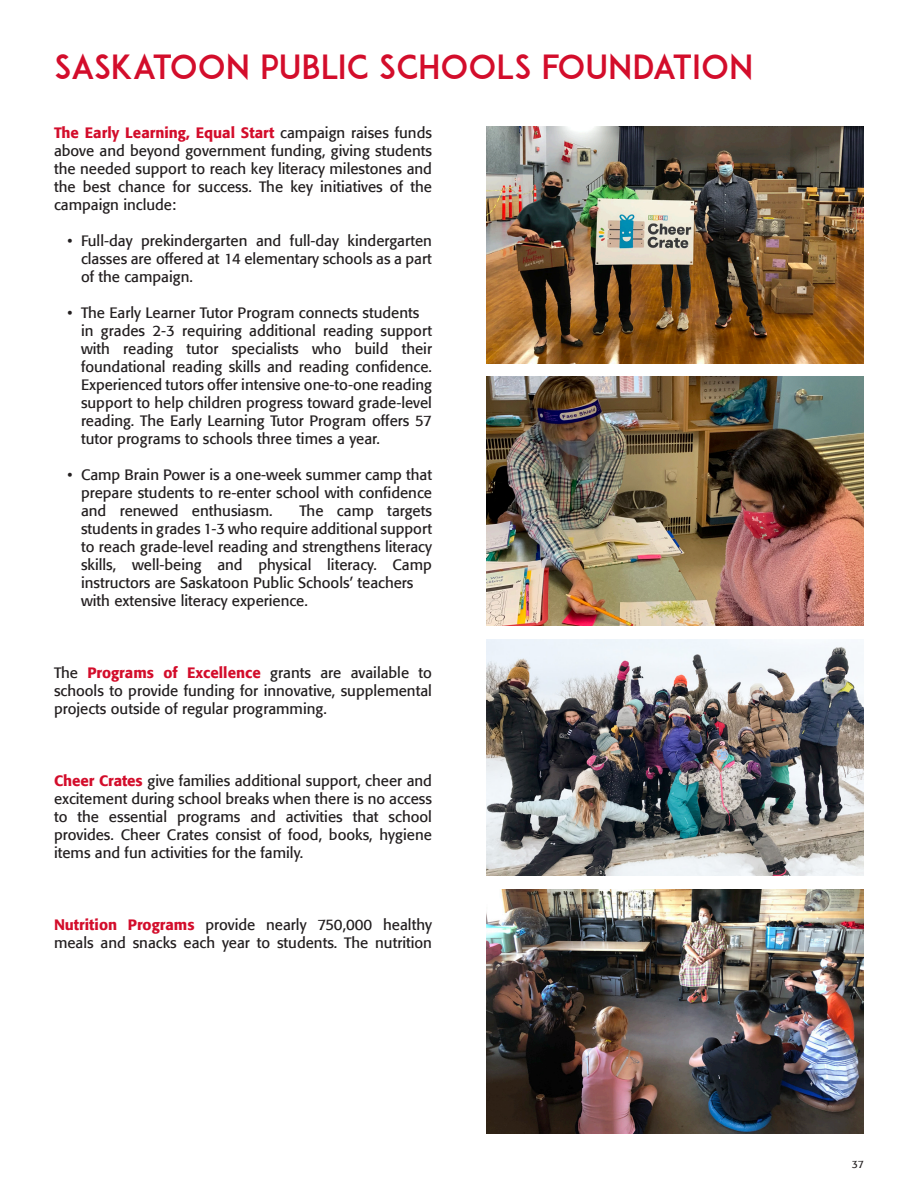
<style>
.page{position:relative;width:918px;height:1188px;background:#fff}
.page>*{position:absolute;margin:0;border:0;box-sizing:border-box;transform-origin:0 0}
.t1{font:33px "ADAM.CGPRO";color:#d30d2b}
.t2{font:15px/18px "Formata";color:#231f20;text-align:justify}
.t3{font:10.5px "Formata";color:#231f20}
.s1{font-weight:500;color:#d30d2b}
</style>
<div class="page">
<img style="left:486px;top:889px;width:378px;height:245px">
<img style="left:486px;top:639px;width:378px;height:237px">
<img style="left:486px;top:377px;width:378px;height:249px">
<img style="left:486px;top:127px;width:378px;height:236px">
<p class="t1" style="left:54px;top:47px;width:701px">SASKATOON PUBLIC SCHOOLS FOUNDATION</p>
<p class="t2" style="left:54px;top:124px;width:380px"><span class="s1">The Early Learning, Equal Start</span> campaign raises funds above and beyond government funding, giving students the needed support to reach key literacy milestones and the best chance for success. The key initiatives of the campaign include:</p>
<p class="t2" style="left:81px;top:232px;width:353px;text-indent:-14px">• Full-day prekindergarten and full-day kindergarten classes are offered at 14 elementary schools as a part of the campaign.</p>
<p class="t2" style="left:81px;top:304px;width:353px;text-align:left;text-indent:-14px">• The Early Learner Tutor Program connects students in grades 2-3 requiring additional reading support with reading tutor specialists who build their foundational reading skills and reading confidence.<br>Experienced tutors offer intensive one-to-one reading support to help children progress toward grade-level reading. The Early Learning Tutor Program offers 57 tutor programs to schools three times a year.</p>
<p class="t2" style="left:81px;top:466px;width:353px;text-indent:-14px">• Camp Brain Power is a one-week summer camp that prepare students to re-enter school with confidence and renewed enthusiasm.</p>
<p class="t2" style="left:81px;top:502px;width:353px;text-indent:218px">The camp targets students in grades 1-3 who require additional support to reach grade-level reading and strengthens literacy skills, well-being and physical literacy. Camp instructors are Saskatoon Public Schools’ teachers</p>
<p class="t2" style="left:81px;top:592px;width:228px">with extensive literacy experience.</p>
<p class="t2" style="left:54px;top:664px;width:379px">The <span class="s1">Programs of Excellence</span> grants are available to schools to provide funding for innovative, supplemental projects outside of regular programming.</p>
<p class="t2" style="left:54px;top:772px;width:380px"><span class="s1">Cheer Crates</span> give families additional support, cheer and excitement during school breaks when there is no access to the essential programs and activities that school provides. Cheer Crates consist of food, books, hygiene items and fun activities for the family.</p>
<p class="t2" style="left:54px;top:916px;width:380px"><span class="s1">Nutrition Programs</span> provide nearly 750,000 healthy meals and snacks each year to students. The nutrition</p>
<p class="t3" style="left:852px;top:1158px;width:14px">37</p>
</div>
